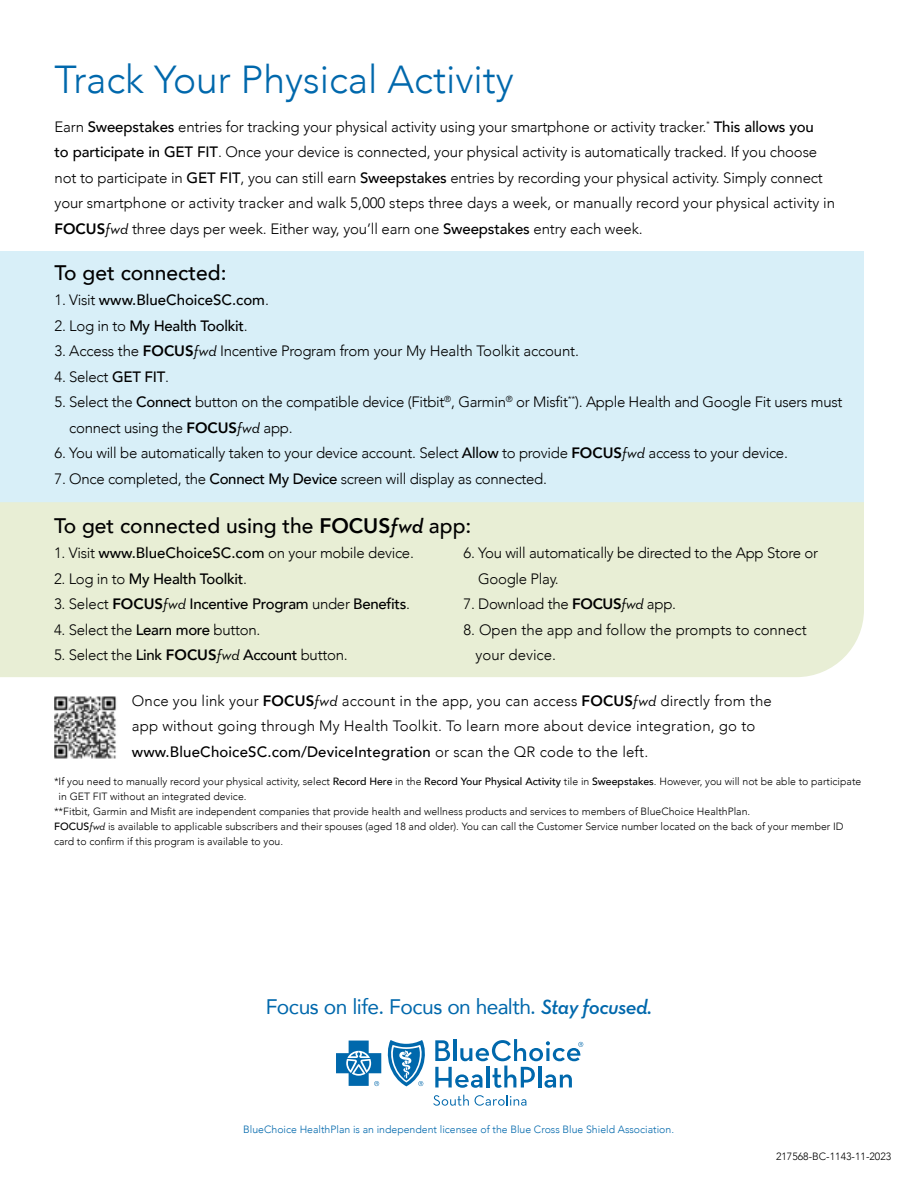
<style>
.page{position:relative;width:918px;height:1188px;background:#fff}
.page>*{position:absolute;margin:0;border:0;box-sizing:border-box;transform-origin:0 0}
.Headers{font:300 39px "Avenir";color:#0068ac}
.Subheads{font:500 21px "Avenir";color:#000}
.t1{font:21px "Avenir";letter-spacing:-.02em;color:#0068ac}
.Body_copy{font:300 15px/25.5px "Avenir";letter-spacing:-.01em;color:#000}
.Body_copy-2{font:300 15px/25.5px "Avenir";letter-spacing:.01em;color:#000}
.Body_copy-3{font:500 15px "Avenir";letter-spacing:-.02em;color:#000}
.Body_copy-4{font:500 15px "Avenir";color:#000}
.t2{font:300 10.5px "Avenir";color:#000}
.t3{font:300 10.5px "Avenir";color:#0068ac}
.s1{font-weight:500}
.s2{font-weight:800}
.s3{font-family:"Neutraface Text Book Italic Alt";font-weight:400}
.s4{font-weight:300}
.s5{font-family:"Neutraface Text Demi Italic Alt";font-weight:400}
.s6{font-family:"Neutraface Text Demi Italic Alt"}
</style>
<div class="page">
<svg style="left:336px;top:1041px;width:45px;height:45px"></svg>
<svg style="left:387px;top:1040px;width:38px;height:46px"></svg>
<svg style="left:433px;top:1095px;width:36px;height:11px"></svg>
<svg style="left:475px;top:1095px;width:51px;height:11px"></svg>
<svg style="left:435px;top:1039px;width:148px;height:49px"></svg>
<div style="left:0;top:251px;width:864px;height:251px;background:#d8eff8"></div>
<div style="left:0;top:502px;width:864px;height:175px;background:#e8eed5"></div>
<img style="left:54px;top:696px;width:63px;height:63px">
<h1 class="Headers" style="left:55px;top:56px;width:461px">Track Your Physical Activity</h1>
<p class="Body_copy" style="left:55px;top:114px;width:782px">Earn <span class="s1">Sweepstakes</span> entries for tracking your physical activity using your smartphone or activity tracker.<sup>*</sup> <span class="s1">This allows you<br>to participate in GET FIT</span>. Once your device is connected, your physical activity is automatically tracked. If you choose not to participate in <span class="s1">GET FIT</span>, you can still earn <span class="s1">Sweepstakes</span> entries by recording your physical activity. Simply connect your smartphone or activity tracker and walk 5,000 steps three days a week, or manually record your physical activity in <span class="s2">FOCUS</span><span class="s3">fwd</span> three days per week. Either way, you’ll earn one <span class="s1">Sweepstakes</span> entry each week.</p>
<h2 class="Subheads" style="left:55px;top:254px;width:174px">To get connected:</h2>
<p class="Body_copy-4" style="left:55px;top:287px;width:216px"><span class="s4">1. Visit</span> www.BlueChoiceSC.com<span class="s4">.</span></p>
<p class="Body_copy-3" style="left:55px;top:313px;width:195px"><span class="s4">2. Log in to</span> My Health Toolkit<span class="s4">.</span></p>
<p class="Body_copy" style="left:55px;top:338px;width:526px">3. Access the <span class="s2">FOCUS</span><span class="s3">fwd</span> Incentive Program from your My Health Toolkit account.</p>
<p class="Body_copy" style="left:55px;top:364px;width:116px">4. Select <span class="s1">GET FIT</span>.</p>
<p class="Body_copy" style="left:69px;top:389px;width:775px;text-indent:-15px">5. Select the <span class="s1">Connect</span> button on the compatible device (Fitbit<sup>®</sup>, Garmin<sup>®</sup> or Misfit<sup>**</sup>). Apple Health and Google Fit users must connect using the <span class="s2">FOCUS</span><span class="s3">fwd</span> app.</p>
<p class="Body_copy" style="left:55px;top:440px;width:735px">6. You will be automatically taken to your device account. Select <span class="s1">Allow</span> to provide <span class="s2">FOCUS</span><span class="s3">fwd</span> access to your device.</p>
<p class="Body_copy" style="left:55px;top:466px;width:494px">7. Once completed, the <span class="s1">Connect My Device</span> screen will display as connected.</p>
<p class="Subheads" style="left:54px;top:507px;width:419px">To get connected using the <span class="s2">FOCUS</span><span class="s5">fwd</span> app:</p>
<p class="Body_copy" style="left:54px;top:540px;width:361px">1. Visit <span class="s1">www.BlueChoiceSC.com</span> on your mobile device.</p>
<p class="Body_copy-3" style="left:54px;top:565px;width:195px"><span class="s4">2. Log in to</span> My Health Toolkit<span class="s4">.</span></p>
<p class="Body_copy-3" style="left:54px;top:591px;width:358px"><span class="s4">3. Select</span> <span class="s2">FOCUS</span><span class="s3">fwd</span> Incentive Program <span class="s4">under</span> Benefits<span class="s4">.</span></p>
<p class="Body_copy" style="left:54px;top:617px;width:208px">4. Select the <span class="s1">Learn more</span> button.</p>
<p class="Body_copy" style="left:54px;top:642px;width:295px">5. Select the <span class="s1">Link</span> <span class="s2">FOCUS</span><span class="s3">fwd</span> <span class="s1">Account</span> button.</p>
<p class="Body_copy" style="left:478px;top:540px;width:341px;text-indent:-15px">6. You will automatically be directed to the App Store or<br>Google Play.</p>
<p class="Body_copy" style="left:464px;top:591px;width:214px">7. Download the <span class="s2">FOCUS</span><span class="s3">fwd</span> app.</p>
<p class="Body_copy" style="left:476px;top:617px;width:333px;text-indent:-12px">8. Open the app and follow the prompts to connect your device.</p>
<p class="Body_copy-2" style="left:132px;top:688px;width:641px">Once you link your <span class="s2">FOCUS</span><span class="s3">fwd</span> account in the app, you can access <span class="s2">FOCUS</span><span class="s3">fwd</span> directly from the app without going through My Health Toolkit. To learn more about device integration, go to <span class="s1">www.BlueChoiceSC.com/DeviceIntegration</span> or scan the QR code to the left.</p>
<p class="t2" style="left:54px;top:775px;width:809px">* If you need to manually record your physical activity, select <span class="s1">Record Here</span> in the <span class="s1">Record Your Physical Activity</span> tile in <span class="s1">Sweepstakes</span>. However, you will not be able to participate</p>
<p class="t2" style="left:59px;top:790px;width:189px">in GET FIT without an integrated device.</p>
<p class="t2" style="left:54px;top:805px;width:698px">**Fitbit, Garmin and Misfit are independent companies that provide health and wellness products and services to members of BlueChoice HealthPlan.</p>
<p class="t2" style="left:54px;top:820px;width:791px"><span class="s1">FOCUS</span><span class="s3">fwd</span> is available to applicable subscribers and their spouses (aged 18 and older). You can call the Customer Service number located on the back of your member ID</p>
<p class="t2" style="left:54px;top:835px;width:231px">card to confirm if this program is available to you.</p>
<p class="t1" style="left:266px;top:990px;width:388px">Focus on life. Focus on health. <span class="s6">Stay focused.</span></p>
<p class="t3" style="left:243px;top:1124px;width:432px">BlueChoice HealthPlan is an independent licensee of the Blue Cross Blue Shield Association.</p>
<p class="t2" style="left:776px;top:1151px;width:117px">217568-BC-1143-11-2023</p>
</div>
